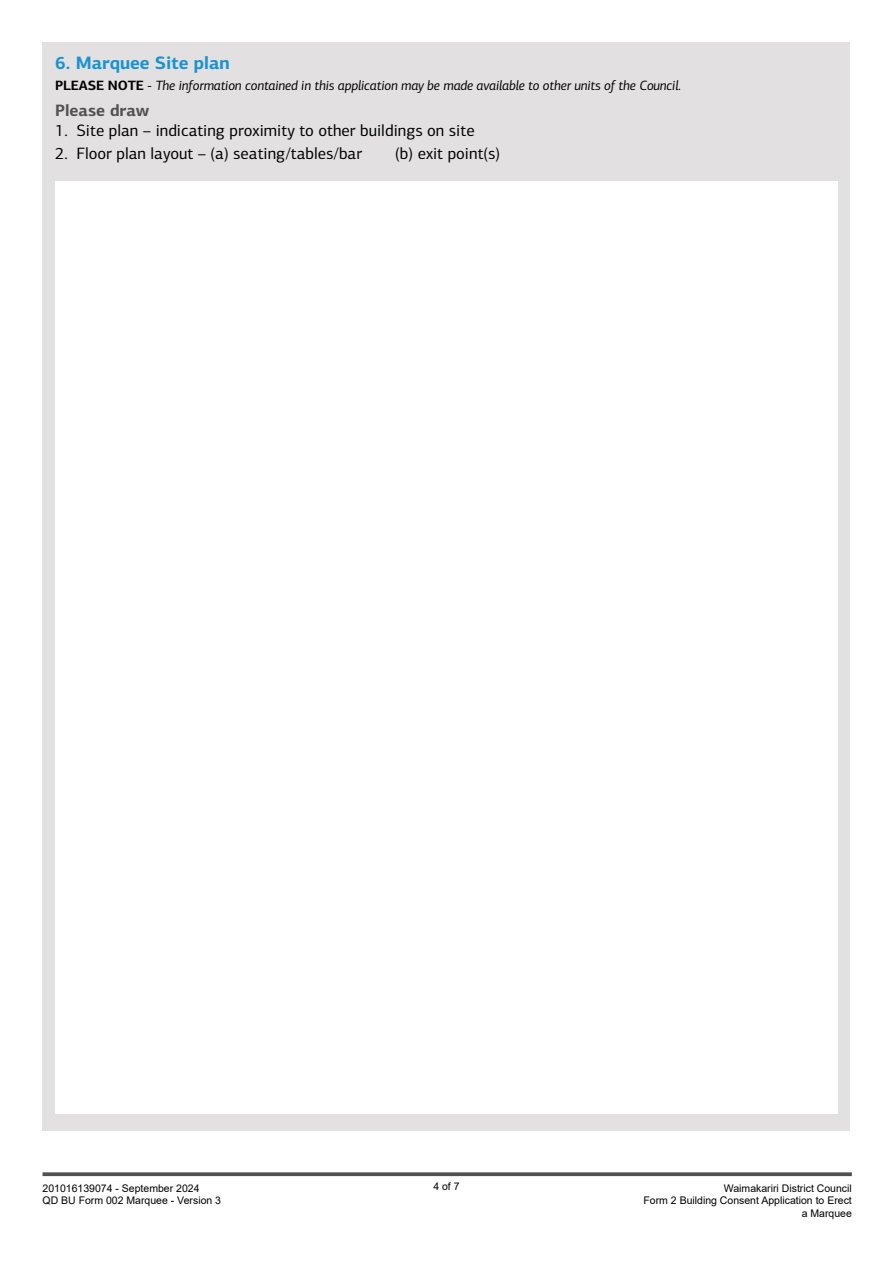
<style>
.page{position:relative;width:893px;height:1263px;background:#fff}
.page>*{position:absolute;margin:0;border:0;box-sizing:border-box;transform-origin:0 0}
.t1{font:700 18px "PF Centro Sans Pro";color:#1893d2}
.t2{font:16.5px "PF Centro Sans Pro";color:#000}
.t3{font:700 16.5px "PF Centro Sans Pro";color:#515151}
.t4{font:italic 13.5px "PF Centro Sans Pro";letter-spacing:-.01em;color:#000}
.t5{font:10.5px/12.6px "Arial";color:#000;text-align:right}
.s1{font-weight:700;font-style:normal}
</style>
<div class="page">
<svg style="left:43px;top:1172px;width:809px;height:4px;background:#606060"></svg>
<div style="left:43px;top:43px;width:807px;height:1088px;background:#e2e0e0"></div>
<div style="left:55px;top:181px;width:783px;height:933px;background:#fff"></div>
<h1 class="t1" style="left:55px;top:51px;width:176px">6. Marquee Site plan</h1>
<p class="t4" style="left:55px;top:77px;width:627px"><span class="s1">PLEASE NOTE</span> - The information contained in this application may be made available to other units of the Council.</p>
<h2 class="t3" style="left:55px;top:100px;width:96px">Please draw</h2>
<h2 class="t2" style="left:55px;top:121px;width:421px">1. Site plan – indicating proximity to other buildings on site</h2>
<h2 class="t2" style="left:55px;top:143px;width:308px">2. Floor plan layout – (a) seating/tables/bar</h2>
<h2 class="t2" style="left:395px;top:143px;width:107px">(b) exit point(s)</h2>
<p class="t5" style="left:43px;top:1182px;width:159px">201016139074 - September 2024</p>
<p class="t5" style="left:433px;top:1180px;width:28px">4 of 7</p>
<p class="t5" style="left:43px;top:1194px;width:180px">QD BU Form 002 Marquee - Version 3</p>
<p class="t5" style="left:643px;top:1182px;width:210px">Waimakariri District Council<br>Form 2 Building Consent Application to Erect a Marquee</p>
</div>
